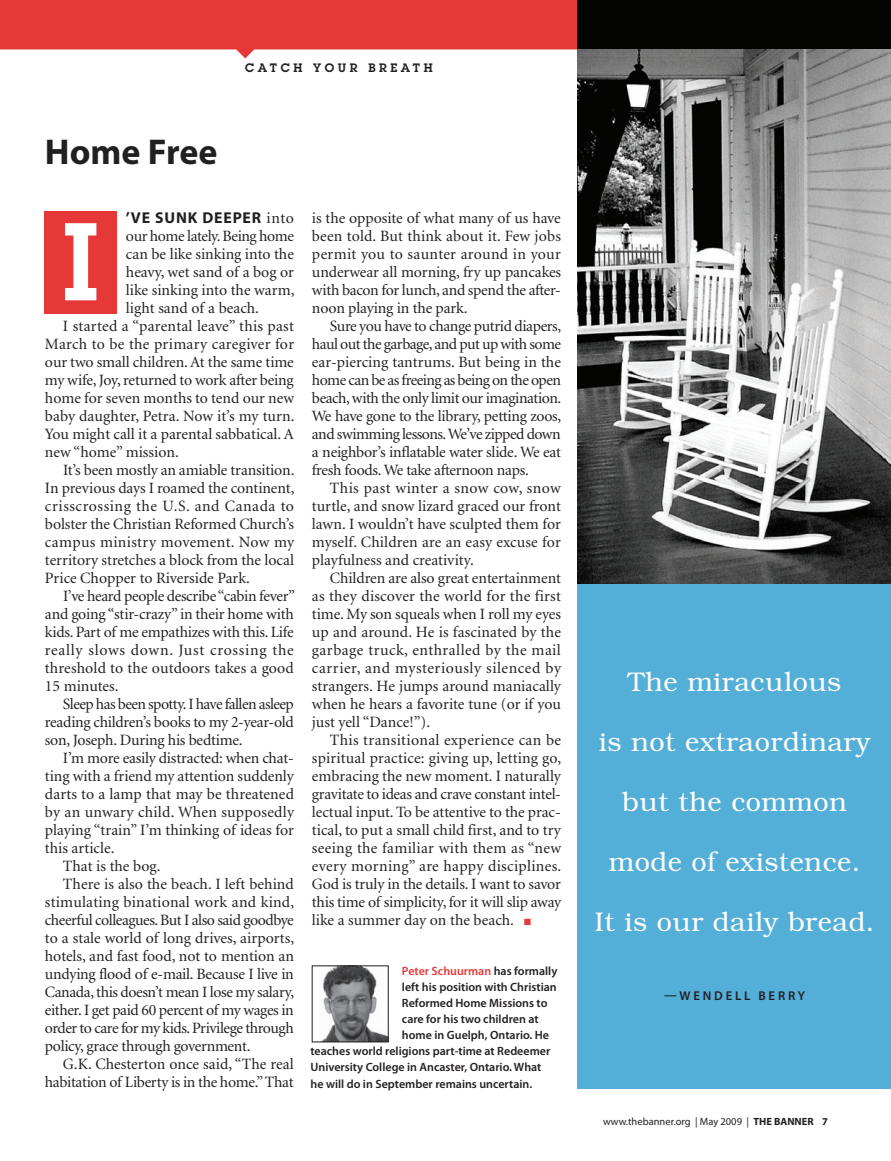
<style>
.page{position:relative;width:891px;height:1161px;background:#fff}
.page>*{position:absolute;margin:0;border:0;box-sizing:border-box;transform-origin:0 0}
.t1{font:600 108px "Lubalin Graph";color:#fff}
.t2{font:700 36px "Myriad Pro";color:#231f20}
.t3{font:300 27px "Bookman";letter-spacing:.02em;color:#fff}
.t4{font:15.75px/18px "Minion";letter-spacing:-.005em;color:#231f20;text-align:justify}
.t5{font:15.75px "Minion";letter-spacing:.015em;color:#231f20}
.t6{font:15.75px "Minion";letter-spacing:-.025em;color:#231f20}
.t7{font:15.75px "Minion";letter-spacing:-.03em;color:#231f20}
.t8{font:15.75px "Minion";letter-spacing:.02em;color:#231f20}
.t9{font:15.75px "Minion";letter-spacing:-.035em;color:#231f20}
.t10{font:15.75px "Minion";letter-spacing:.035em;color:#231f20}
.t11{font:15.75px "Minion";letter-spacing:.045em;color:#231f20}
.t12{font:700 15.75px "Myriad Pro";color:#231f20}
.t13{font:600 12.75px "Myriad Pro";letter-spacing:.22em;color:#231f20}
.t14{font:600 12px "Myriad Pro";color:#231f20}
.t15{font:600 12px "Myriad Pro";color:#e63837}
.t16{font:600 12px "Lubalin Graph";letter-spacing:.3em;color:#231f20}
.t17{font:10.5px "Myriad";color:#231f20}
.s1{color:#e63837}
.s2{color:#231f20}
.s3{font-weight:700}
</style>
<div class="page">
<svg style="left:0;top:0;width:577px;height:58px;background:#e95454"></svg>
<img style="left:323px;top:968px;width:63px;height:72px">
<div style="left:312px;top:966px;width:76px;height:76px;border:1px solid #231f20"></div>
<div style="left:45px;top:211px;width:72px;height:102px;background:#e63837"></div>
<div style="left:577px;top:49px;width:314px;height:1040px;background:#53aed8"></div>
<div style="left:577px;top:0;width:314px;height:49px;background:#040503"></div>
<img style="left:577px;top:49px;width:314px;height:535px">
<h2 class="t2" style="left:45px;top:132px;width:174px">HOME FREE</h2>
<p class="t16" style="left:245px;top:60px;width:189px">CATC H YOUR BREATH</p>
<p class="t12" style="left:126px;top:209px;width:88px">’VE SUNK DEEPER</p>
<p class="t4" style="left:267px;top:210px;width:29px">into</p>
<p class="t6" style="left:126px;top:228px;width:170px">our home lately. Being home</p>
<p class="t4" style="left:126px;top:246px;width:170px">can be like sinking into the</p>
<p class="t4" style="left:126px;top:264px;width:170px">heavy, wet sand of a bog or</p>
<p class="t4" style="left:126px;top:282px;width:170px">like sinking into the warm,</p>
<p class="t4" style="left:126px;top:300px;width:135px">light sand of a beach.</p>
<p class="t5" style="left:63px;top:319px;width:233px">I started a “parental leave” this past</p>
<p class="t8" style="left:45px;top:337px;width:251px">March to be the primary caregiver for</p>
<p class="t4" style="left:45px;top:354px;width:250px">our two small children. At the same time</p>
<p class="t4" style="left:45px;top:372px;width:250px">my wife, Joy, returned to work after being</p>
<p class="t4" style="left:45px;top:390px;width:251px">home for seven months to tend our new</p>
<p class="t4" style="left:45px;top:408px;width:251px">baby daughter, Petra. Now it’s my turn.</p>
<p class="t4" style="left:45px;top:426px;width:251px">You might call it a parental sabbatical. A</p>
<p class="t4" style="left:45px;top:444px;width:135px">new “home” mission.</p>
<p class="t4" style="left:63px;top:462px;width:233px">It’s been mostly an amiable transition.</p>
<p class="t4" style="left:45px;top:480px;width:251px">In previous days I roamed the continent,</p>
<p class="t10" style="left:45px;top:499px;width:251px">crisscrossing the U.S. and Canada to</p>
<p class="t4" style="left:45px;top:516px;width:251px">bolster the Christian Reformed Church’s</p>
<p class="t8" style="left:45px;top:535px;width:251px">campus ministry movement. Now my</p>
<p class="t4" style="left:45px;top:552px;width:250px">territory stretches a block from the local</p>
<p class="t4" style="left:45px;top:570px;width:207px">Price Chopper to Riverside Park.</p>
<p class="t4" style="left:63px;top:588px;width:233px">I’ve heard people describe“cabin fever”</p>
<p class="t4" style="left:45px;top:606px;width:250px">and going “stir-crazy” in their home with</p>
<p class="t4" style="left:45px;top:624px;width:250px">kids. Part of me empathizes with this. Life</p>
<p class="t11" style="left:45px;top:643px;width:250px">really slows down. Just crossing the</p>
<p class="t4" style="left:45px;top:660px;width:250px">threshold to the outdoors takes a good</p>
<p class="t4" style="left:45px;top:678px;width:75px">15 minutes.</p>
<p class="t9" style="left:63px;top:697px;width:232px">Sleep has been spotty.I have fallen asleep</p>
<p class="t4" style="left:45px;top:714px;width:251px">reading children’s books to my 2-year-old</p>
<p class="t4" style="left:45px;top:732px;width:199px">son, Joseph. During his bedtime.</p>
<p class="t4" style="left:63px;top:750px;width:233px">I’m more easily distracted: when chat-</p>
<p class="t4" style="left:45px;top:768px;width:250px">ting with a friend my attention suddenly</p>
<p class="t4" style="left:45px;top:786px;width:251px">darts to a lamp that may be threatened</p>
<p class="t5" style="left:45px;top:805px;width:251px">by an unwary child. When supposedly</p>
<p class="t4" style="left:45px;top:822px;width:251px">playing “train” I’m thinking of ideas for</p>
<p class="t4" style="left:45px;top:840px;width:71px">this article.</p>
<p class="t4" style="left:63px;top:858px;width:99px">That is the bog.</p>
<p class="t4" style="left:63px;top:876px;width:232px">There is also the beach. I left behind</p>
<p class="t5" style="left:45px;top:895px;width:251px">stimulating binational work and kind,</p>
<p class="t7" style="left:45px;top:913px;width:250px">cheerful colleagues.But I also said goodbye</p>
<p class="t4" style="left:45px;top:930px;width:251px">to a stale world of long drives, airports,</p>
<p class="t4" style="left:45px;top:948px;width:251px">hotels, and fast food, not to mention an</p>
<p class="t4" style="left:45px;top:966px;width:250px">undying flood of e-mail. Because I live in</p>
<p class="t6" style="left:45px;top:985px;width:251px">Canada,this doesn’t mean I lose my salary,</p>
<p class="t6" style="left:45px;top:1003px;width:250px">either. I get paid 60 percent of my wages in</p>
<p class="t7" style="left:45px;top:1021px;width:251px">order to care for my kids. Privilege through</p>
<p class="t4" style="left:45px;top:1038px;width:207px">policy, grace through government.</p>
<p class="t4" style="left:63px;top:1056px;width:232px">G.K. Chesterton once said, “The real</p>
<p class="t4" style="left:45px;top:1074px;width:250px">habitation of Liberty is in the home.” That</p>
<h1 class="t1" style="left:63px;top:190px;width:33px">I</h1>
<p class="t4" style="left:312px;top:210px;width:251px">is the opposite of what many of us have been told. But think about it. Few jobs permit you to saunter around in your underwear all morning, fry up pancakes with bacon for lunch, and spend the after&shy;noon playing in the park.</p>
<p class="t4" style="left:312px;top:318px;width:251px;text-indent:18px">Sure you have to change putrid diapers, haul out the garbage, and put up with some ear-piercing tantrums. But being in the home can be as freeing as being on the open beach, with the only limit our imagination.<br>We have gone to the library, petting zoos, and swimming lessons. We’ve zipped down a neighbor’s inflatable water slide. We eat fresh foods. We take afternoon naps.</p>
<p class="t4" style="left:312px;top:480px;width:251px;text-indent:18px">This past winter a snow cow, snow turtle, and snow lizard graced our front lawn. I wouldn’t have sculpted them for myself. Children are an easy excuse for playfulness and creativity.</p>
<p class="t4" style="left:312px;top:570px;width:251px;text-indent:18px">Children are also great entertainment as they discover the world for the first time. My son squeals when I roll my eyes up and around. He is fascinated by the garbage truck, enthralled by the mail carrier, and mysteriously silenced by strangers. He jumps around maniacally when he hears a favorite tune (or if you just yell “Dance!”).</p>
<p class="t4" style="left:312px;top:732px;width:251px;text-indent:18px">This transitional experience can be spiritual practice: giving up, letting go, embracing the new moment. I naturally gravitate to ideas and crave constant intel&shy;lectual input. To be attentive to the prac&shy;tical, to put a small child first, and to try seeing the familiar with them as “new every morning” are happy disciplines.<br>God is truly in the details. I want to savor this time of simplicity, for it will slip away like a summer day on the beach. <span class="s1">■</span></p>
<p class="t15" style="left:402px;top:964px;width:157px">Peter Schuurman <span class="s2">has formally</span></p>
<p class="t14" style="left:402px;top:980px;width:156px">left his position with Christian</p>
<p class="t14" style="left:402px;top:996px;width:147px">Reformed Home Missions to</p>
<p class="t14" style="left:402px;top:1012px;width:138px">care for his two children at</p>
<p class="t14" style="left:402px;top:1028px;width:149px">home in Guelph, Ontario. He</p>
<p class="t14" style="left:310px;top:1045px;width:241px">teaches world religions part-time at Redeemer</p>
<p class="t14" style="left:310px;top:1061px;width:232px">University College in Ancaster, Ontario. What</p>
<p class="t14" style="left:310px;top:1077px;width:223px">he will do in September remains uncertain.</p>
<h3 class="t3" style="left:628px;top:666px;width:215px">The miraculous</h3>
<h3 class="t3" style="left:599px;top:726px;width:273px">is not extraordinary</h3>
<h3 class="t3" style="left:622px;top:786px;width:226px">but the common</h3>
<h3 class="t3" style="left:609px;top:846px;width:253px">mode of existence.</h3>
<h3 class="t3" style="left:595px;top:906px;width:281px">It is our daily bread.</h3>
<p class="t13" style="left:664px;top:988px;width:80px">—Wend ell</p>
<p class="t13" style="left:758px;top:988px;width:48px">Berr y</p>
<p class="t17" style="left:603px;top:1116px;width:226px">www.thebanner.org | May 2009 | <span class="s3">THE BANNER 7</span></p>
</div>
